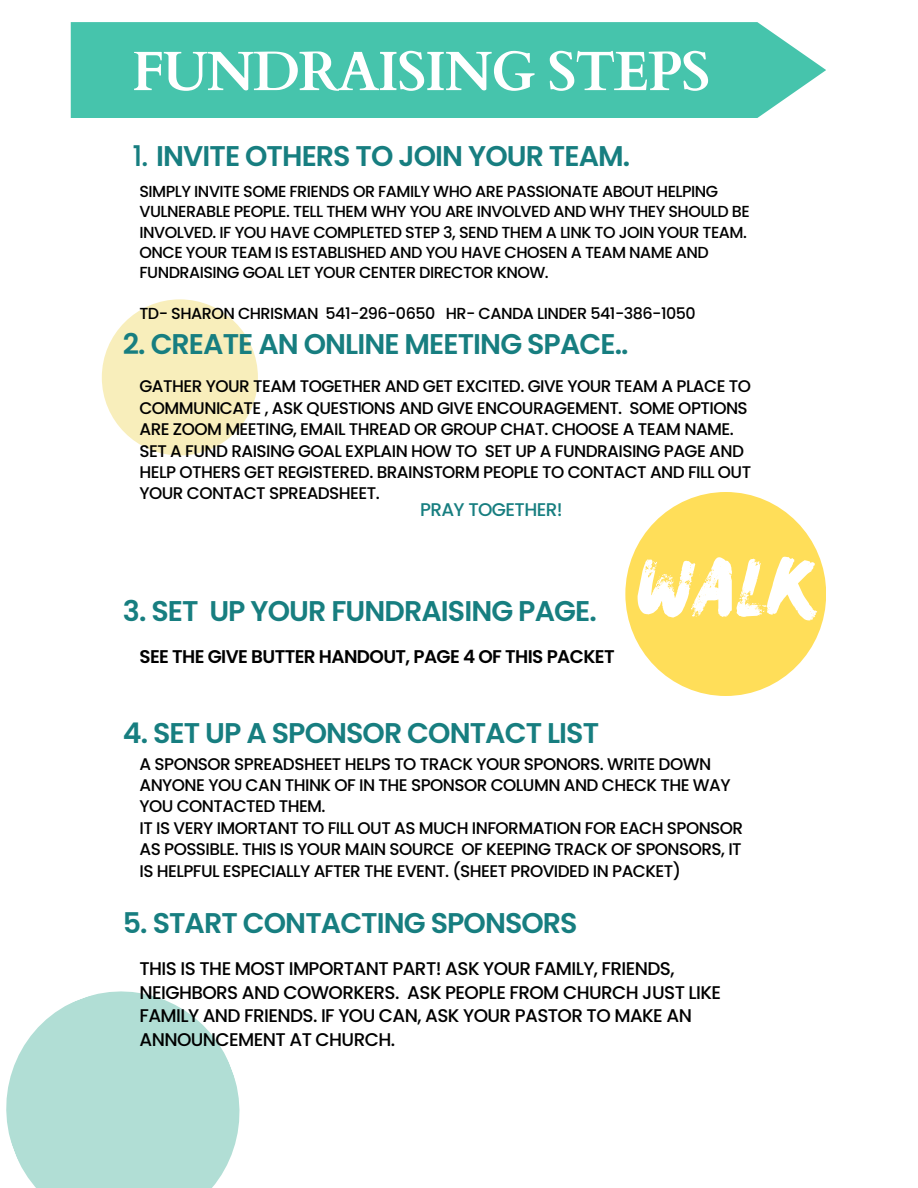
<style>
.page{position:relative;width:918px;height:1188px;background:#fff}
.page>*{position:absolute;margin:0;border:0;box-sizing:border-box;transform-origin:0 0}
.t1{font:58.5px "Salted Bay";color:#fff}
.t2{font:700 55.5px "Cardo";letter-spacing:-.03em;color:#fff}
.t3{font:600 28.5px "Poppins";letter-spacing:-.03em;color:#177e80}
.t4{font:500 18.3px/23.7px "Poppins";letter-spacing:-.03em;color:#000}
.t5{font:600 18.3px "Poppins";letter-spacing:-.03em;color:#000}
.t6{font:500 18.3px "Poppins";letter-spacing:-.03em;color:#177e80}
.t7{font:500 16.8px/21.3px "Poppins";letter-spacing:-.03em;color:#000}
.t8{font:500 16.05px/20.2px "Poppins";letter-spacing:-.03em;color:#000}
.s1{font-weight:500}
</style>
<div class="page">
<svg style="left:6px;top:991px;width:234px;height:197px;fill:#b1ded5"></svg>
<div style="left:71px;top:22px;width:755px;height:96px;background:#46c4ac"></div>
<div style="left:625px;top:492px;width:201px;height:204px;background:#ffde59;border-radius:50%"></div>
<div style="left:102px;top:299px;width:156px;height:156px;background:#f8eebb;border-radius:50%"></div>
<p class="t2" style="left:132px;top:35px;width:580px">FUNDRAISING STEPS</p>
<p class="t3" style="left:132px;top:136px;width:499px"><span class="s1">1.</span> INVITE OTHERS TO JOIN YOUR TEAM.</p>
<p class="t8" style="left:139px;top:181px;width:612px">SIMPLY INVITE SOME FRIENDS OR FAMILY WHO ARE PASSIONATE ABOUT HELPING VULNERABLE PEOPLE. TELL THEM WHY YOU ARE INVOLVED AND WHY THEY SHOULD BE INVOLVED. IF YOU HAVE COMPLETED STEP 3, SEND THEM A LINK TO JOIN YOUR TEAM.<br>ONCE YOUR TEAM IS ESTABLISHED AND YOU HAVE CHOSEN A TEAM NAME AND FUNDRAISING GOAL LET YOUR CENTER DIRECTOR KNOW.</p>
<p class="t8" style="left:139px;top:303px;width:558px">TD- SHARON CHRISMAN 541-296-0650 HR- CANDA LINDER 541-386-1050</p>
<p class="t3" style="left:123px;top:324px;width:507px">2. CREATE AN ONLINE MEETING SPACE..</p>
<p class="t7" style="left:139px;top:376px;width:613px">GATHER YOUR TEAM TOGETHER AND GET EXCITED. GIVE YOUR TEAM A PLACE TO COMMUNICATE , ASK QUESTIONS AND GIVE ENCOURAGEMENT. SOME OPTIONS ARE ZOOM MEETING, EMAIL THREAD OR GROUP CHAT. CHOOSE A TEAM NAME.<br>SET A FUND RAISING GOAL EXPLAIN HOW TO SET UP A FUNDRAISING PAGE AND HELP OTHERS GET REGISTERED. BRAINSTORM PEOPLE TO CONTACT AND FILL OUT YOUR CONTACT SPREADSHEET.</p>
<p class="t6" style="left:420px;top:497px;width:144px">PRAY TOGETHER!</p>
<p class="t3" style="left:123px;top:591px;width:475px">3. SET UP YOUR FUNDRAISING PAGE.</p>
<p class="t5" style="left:139px;top:644px;width:477px">SEE THE GIVE BUTTER HANDOUT, PAGE 4 OF THIS PACKET</p>
<p class="t3" style="left:123px;top:714px;width:478px">4. SET UP A SPONSOR CONTACT LIST</p>
<p class="t1" style="left:638px;top:553px;width:178px">walk</p>
<p class="t7" style="left:139px;top:753px;width:593px">A SPONSOR SPREADSHEET HELPS TO TRACK YOUR SPONORS. WRITE DOWN<br>ANYONE YOU CAN THINK OF IN THE SPONSOR COLUMN AND CHECK THE WAY<br>YOU CONTACTED THEM.</p>
<p class="t7" style="left:139px;top:817px;width:605px;text-align:justify">IT IS VERY IMORTANT TO FILL OUT AS MUCH INFORMATION FOR EACH SPONSOR AS POSSIBLE. THIS IS YOUR MAIN SOURCE OF KEEPING TRACK OF SPONSORS, IT IS HELPFUL ESPECIALLY AFTER THE EVENT. (SHEET PROVIDED IN PACKET)</p>
<p class="t3" style="left:123px;top:903px;width:456px">5. START CONTACTING SPONSORS</p>
<p class="t4" style="left:139px;top:957px;width:583px">THIS IS THE MOST IMPORTANT PART! ASK YOUR FAMILY, FRIENDS, NEIGHBORS AND COWORKERS. ASK PEOPLE FROM CHURCH JUST LIKE FAMILY AND FRIENDS. IF YOU CAN, ASK YOUR PASTOR TO MAKE AN ANNOUNCEMENT AT CHURCH.</p>
</div>
